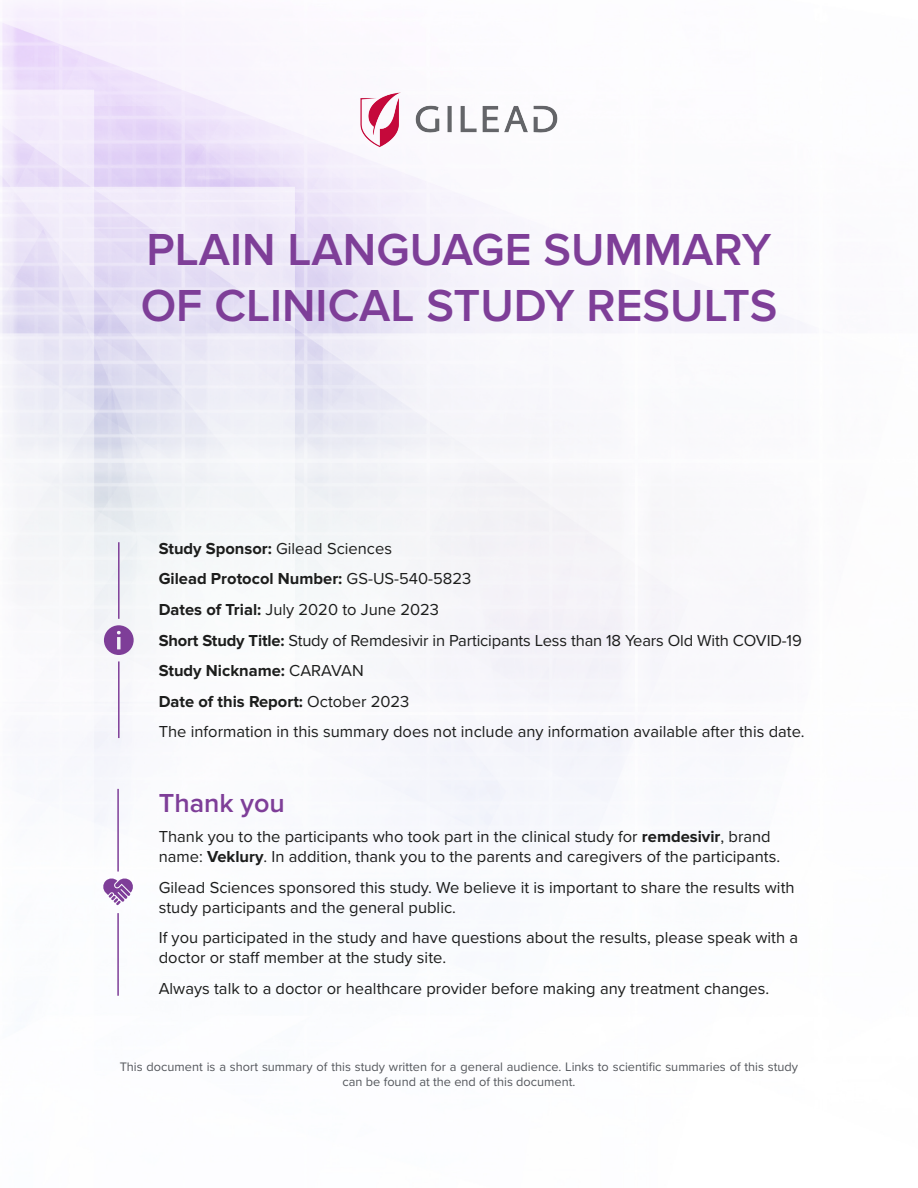
<style>
.page{position:relative;width:918px;height:1188px;background:#fff}
.page>*{position:absolute;margin:0;border:0;box-sizing:border-box;transform-origin:0 0}
.Cover_headline{font:600 46.5px/55.8px "Proxima Nova";color:#7e3e98}
.Headlines{font:600 27px "Proxima Nova";color:#7e3e98}
.Cover_text{font:16.5px/19.8px "Proxima Nova";color:#1c1d1c}
.Cover_text-2{font:700 16.5px "Proxima Nova";color:#1c1d1c}
.Body_Copy{font:12.75px/15.3px "Proxima Nova";color:#54575c;text-align:center}
.s1{font-weight:700}
.s2{font-weight:400}
</style>
<div class="page">
<img style="left:360px;top:91px;width:198px;height:56px">
<svg style="left:102px;top:878px;width:32px;height:28px"></svg>
<hr style="left:117px;top:789px;width:2px;height:83px;background:#7e3e98">
<hr style="left:117px;top:913px;width:2px;height:83px;background:#7e3e98">
<svg style="left:104px;top:625px;width:30px;height:30px"></svg>
<hr style="left:118px;top:542px;width:2px;height:77px;background:#7e3e98">
<hr style="left:118px;top:661px;width:2px;height:77px;background:#7e3e98">
<p class="Cover_headline" style="left:141px;top:224px;width:638px">PLAIN LANGUAGE SUMMARY<br>OF CLINICAL STUDY RESULTS</p>
<p class="Cover_text" style="left:159px;top:538px;width:235px"><span class="s1">Study Sponsor:</span> Gilead Sciences</p>
<p class="Cover_text-2" style="left:159px;top:571px;width:314px">Gilead Protocol Number: <span class="s2">GS-US-540-5823</span></p>
<p class="Cover_text" style="left:159px;top:599px;width:282px"><span class="s1">Dates of Trial:</span> July 2020 to June 2023</p>
<p class="Cover_text" style="left:159px;top:630px;width:645px"><span class="s1">Short Study Title:</span> Study of Remdesivir in Participants Less than 18 Years Old With COVID-19</p>
<p class="Cover_text-2" style="left:159px;top:663px;width:206px">Study Nickname: <span class="s2">CARAVAN</span></p>
<p class="Cover_text-2" style="left:159px;top:694px;width:252px">Date of this Report: <span class="s2">October 2023</span></p>
<p class="Cover_text" style="left:159px;top:721px;width:647px">The information in this summary does not include any information available after this date.</p>
<p class="Headlines" style="left:159px;top:787px;width:128px">Thank you</p>
<p class="Cover_text" style="left:159px;top:826px;width:623px">Thank you to the participants who took part in the clinical study for <span class="s1">remdesivir</span>, brand name: <span class="s1">Veklury</span>. In addition, thank you to the parents and caregivers of the participants.</p>
<p class="Cover_text" style="left:159px;top:877px;width:637px">Gilead Sciences sponsored this study. We believe it is important to share the results with study participants and the general public.</p>
<p class="Cover_text" style="left:159px;top:927px;width:641px">If you participated in the study and have questions about the results, please speak with a doctor or staff member at the study site.</p>
<p class="Cover_text" style="left:159px;top:978px;width:612px">Always talk to a doctor or healthcare provider before making any treatment changes.</p>
<p class="Body_Copy" style="left:120px;top:1059px;width:680px">This document is a short summary of this study written for a general audience. Links to scientific summaries of this study can be found at the end of this document.</p>
</div>
